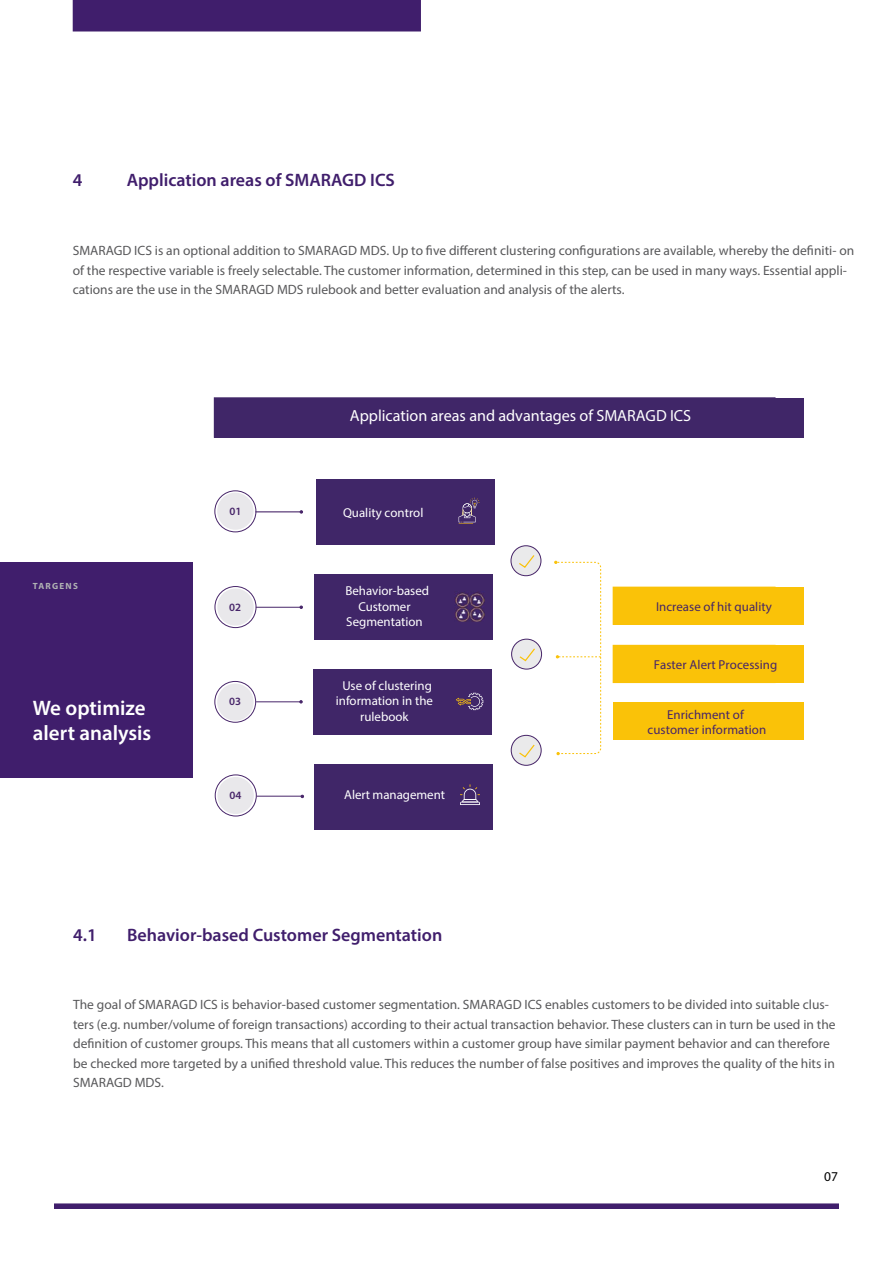
<style>
.page{position:relative;width:893px;height:1263px;background:#fff}
.page>*{position:absolute;margin:0;border:0;box-sizing:border-box;transform-origin:0 0}
.t1{font:600 21px/25.2px "Myriad Pro";color:#fff}
.t2{font:600 18px "Myriad Pro";color:#401e6c}
.t3{font:16.2px "Myriad Pro";color:#fff}
.t4{font:13.5px/19.5px "Myriad Pro";color:#58585a}
.t5{font:13.5px "Myriad Pro";color:#000}
.t6{font:12.9px/15.5px "Myriad Pro";color:#fff;text-align:center}
.t7{font:12.9px/15.5px "Myriad Pro";letter-spacing:.005em;color:#472569;text-align:center}
.t8{font:12.9px "Myriad Pro";color:#462664}
.t9{font:600 11.25px "Myriad Pro";color:#472569}
.t10{font:600 11.1px "Myriad Pro";color:#472569}
.t11{font:700 9px "Myriad Pro";letter-spacing:.14em;color:#b1b3b4}
</style>
<div class="page">
<div style="left:73px;top:0;width:348px;height:32px;background:#401e6c"></div>
<div style="left:0;top:562px;width:192px;height:215px;background:#401e6c"></div>
<svg style="left:54px;top:1203px;width:785px;height:6px;background:#4e2f77"></svg>
<div style="left:613px;top:703px;width:191px;height:37px;background:#fac208"></div>
<div style="left:613px;top:645px;width:191px;height:37px;background:#fac208"></div>
<div style="left:613px;top:645px;width:162px;height:38px;border:1px solid #fac208"></div>
<div style="left:314px;top:764px;width:178px;height:65px;background:#402668"></div>
<div style="left:314px;top:669px;width:178px;height:65px;background:#402668"></div>
<div style="left:316px;top:479px;width:178px;height:66px;background:#402668"></div>
<div style="left:314px;top:575px;width:178px;height:65px;background:#402668"></div>
<div style="left:215px;top:775px;width:41px;height:41px;background:#e9e8eb;border-radius:50%"></div>
<div style="left:213px;top:773px;width:45px;height:45px;border:4px solid #fff;border-radius:50%"></div>
<div style="left:215px;top:490px;width:41px;height:42px;background:#e9e8eb;border-radius:50%"></div>
<div style="left:213px;top:488px;width:45px;height:46px;border:4px solid #fff;border-radius:50%"></div>
<div style="left:215px;top:586px;width:41px;height:42px;background:#e9e8eb;border-radius:50%"></div>
<div style="left:213px;top:584px;width:45px;height:46px;border:4px solid #fff;border-radius:50%"></div>
<div style="left:613px;top:587px;width:191px;height:37px;background:#fac208"></div>
<svg style="left:459px;top:497px;width:21px;height:27px"></svg>
<svg style="left:456px;top:693px;width:27px;height:17px"></svg>
<svg style="left:460px;top:784px;width:20px;height:21px"></svg>
<svg style="left:554px;top:561px;width:47px;height:194px"></svg>
<div style="left:214px;top:398px;width:590px;height:39px;background:#402668"></div>
<div style="left:215px;top:586px;width:41px;height:42px;border:1px solid #472569;border-radius:50%"></div>
<div style="left:215px;top:681px;width:41px;height:42px;background:#e9e8eb;border-radius:50%"></div>
<div style="left:213px;top:679px;width:45px;height:46px;border:4px solid #fff;border-radius:50%"></div>
<div style="left:215px;top:681px;width:41px;height:41px;border:1px solid #472569;border-radius:50%"></div>
<div style="left:215px;top:775px;width:42px;height:41px;border:1px solid #472569;border-radius:50%"></div>
<div style="left:215px;top:490px;width:41px;height:42px;border:1px solid #472569;border-radius:50%"></div>
<hr style="left:255px;top:512px;width:46px;height:1px;background:#472569">
<hr style="left:256px;top:607px;width:46px;height:1px;background:#472569">
<hr style="left:256px;top:701px;width:46px;height:1px;background:#472569">
<hr style="left:257px;top:796px;width:46px;height:1px;background:#472569">
<div style="left:512px;top:639px;width:29px;height:29px;background:#eaeaeb;border-radius:50%"></div>
<div style="left:512px;top:639px;width:29px;height:30px;border:1px solid #eaeaeb;border-radius:50%"></div>
<svg style="left:519px;top:648px;width:16px;height:14px"></svg>
<div style="left:511px;top:639px;width:31px;height:30px;border:1px solid #472569;border-radius:50%"></div>
<img style="left:455px;top:592px;width:30px;height:30px">
<div style="left:511px;top:546px;width:30px;height:29px;background:#eaeaeb;border-radius:50%"></div>
<div style="left:511px;top:546px;width:30px;height:29px;border:1px solid #eaeaeb;border-radius:50%"></div>
<svg style="left:519px;top:555px;width:16px;height:13px"></svg>
<div style="left:511px;top:545px;width:30px;height:31px;border:1px solid #472569;border-radius:50%"></div>
<div style="left:511px;top:736px;width:30px;height:29px;background:#eaeaeb;border-radius:50%"></div>
<div style="left:511px;top:735px;width:30px;height:30px;border:1px solid #eaeaeb;border-radius:50%"></div>
<svg style="left:519px;top:744px;width:16px;height:14px"></svg>
<div style="left:511px;top:735px;width:30px;height:31px;border:1px solid #472569;border-radius:50%"></div>
<h2 class="t2" style="left:73px;top:168px;width:11px">4</h2>
<h2 class="t2" style="left:127px;top:168px;width:270px">Application areas of SMARAGD ICS</h2>
<p class="t4" style="left:73px;top:241px;width:783px">SMARAGD ICS is an optional addition to SMARAGD MDS. Up to five different clustering configurations are available, whereby the definiti- on of the respective variable is freely selectable. The customer information, determined in this step, can be used in many ways. Essential appli&shy;cations are the use in the SMARAGD MDS rulebook and better evaluation and analysis of the alerts.</p>
<p class="t11" style="left:33px;top:580px;width:47px">TARGENS</p>
<h1 class="t1" style="left:33px;top:695px;width:120px">We optimize alert analysis</h1>
<p class="t9" style="left:229px;top:504px;width:13px">01</p>
<p class="t9" style="left:229px;top:600px;width:13px">02</p>
<p class="t10" style="left:229px;top:694px;width:13px">03</p>
<p class="t9" style="left:229px;top:788px;width:14px">04</p>
<p class="t3" style="left:350px;top:406px;width:343px">Application areas and advantages of SMARAGD ICS</p>
<p class="t6" style="left:343px;top:505px;width:82px">Quality control</p>
<p class="t6" style="left:345px;top:583px;width:85px">Behavior-based<br>Customer<br>Segmentation</p>
<p class="t6" style="left:336px;top:677px;width:99px">Use of clustering information in the rulebook</p>
<p class="t6" style="left:344px;top:787px;width:102px">Alert management</p>
<p class="t8" style="left:656px;top:599px;width:117px">Increase of hit quality</p>
<p class="t7" style="left:654px;top:656px;width:125px">Faster Alert Processing</p>
<p class="t7" style="left:648px;top:707px;width:120px">Enrichment of customer information</p>
<h2 class="t2" style="left:73px;top:923px;width:25px">4.1</h2>
<h2 class="t2" style="left:127px;top:923px;width:317px">Behavior-based Customer Segmentation</h2>
<p class="t4" style="left:73px;top:995px;width:764px">The goal of SMARAGD ICS is behavior-based customer segmentation. SMARAGD ICS enables customers to be divided into suitable clus&shy;ters (e.g. number/volume of foreign transactions) according to their actual transaction behavior. These clusters can in turn be used in the definition of customer groups. This means that all customers within a customer group have similar payment behavior and can therefore be checked more targeted by a unified threshold value. This reduces the number of false positives and improves the quality of the hits in SMARAGD MDS.</p>
<p class="t5" style="left:824px;top:1168px;width:15px">07</p>
</div>
